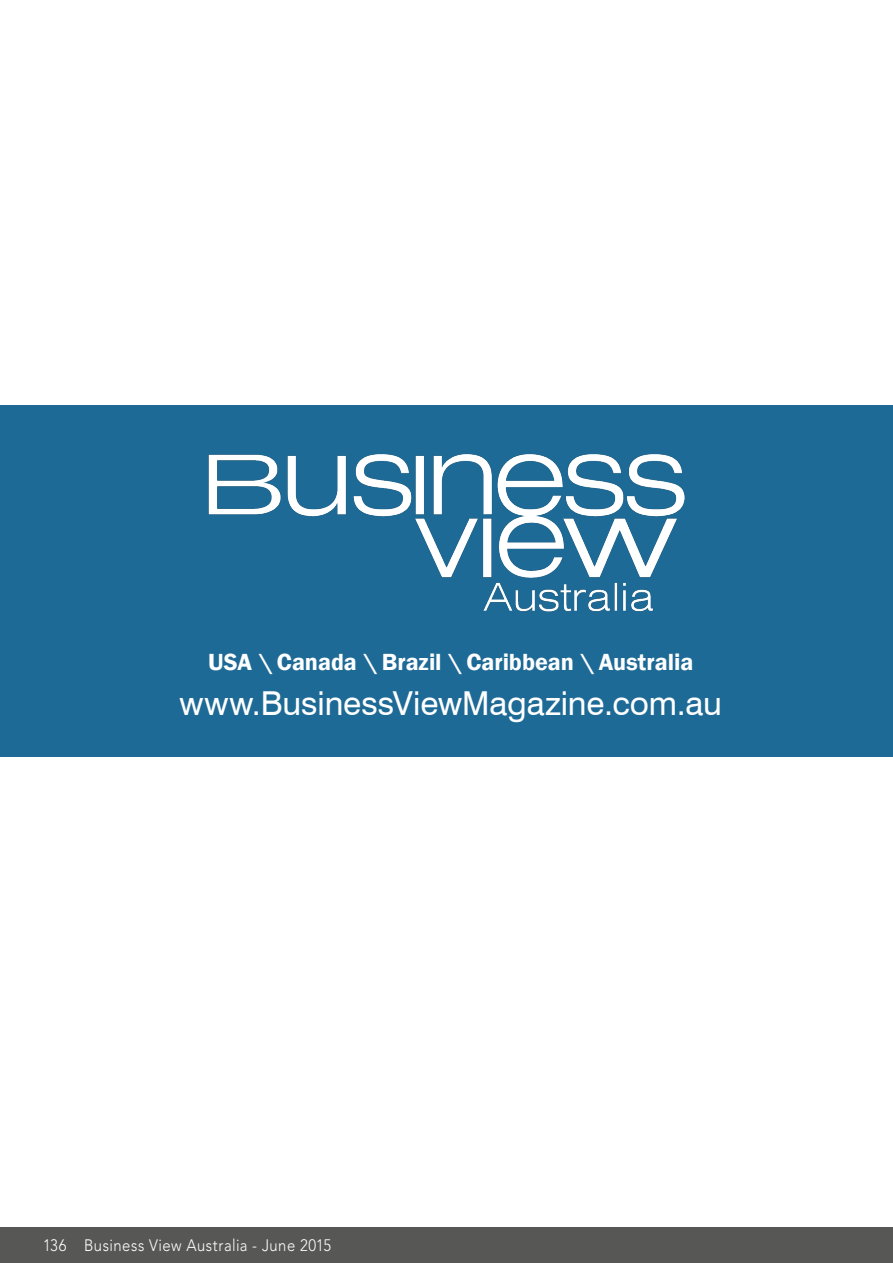
<style>
.page{position:relative;width:893px;height:1263px;background:#fff}
.page>*{position:absolute;margin:0;border:0;box-sizing:border-box;transform-origin:0 0}
.Body{font:33px "Swiss 721 BT";letter-spacing:-.005em;color:#fff}
.Body-2{font:600 24px "Franklin Gothic";color:#fff}
.t1{font:300 16.5px "Avenir LT Std";letter-spacing:.03em;color:#fff;scale:.9 1}
</style>
<div class="page">
<div style="left:0;top:1228px;width:893px;height:35px;background:#575756"></div>
<div style="left:0;top:405px;width:893px;height:351px;background:#1e6a96"></div>
<img style="left:208px;top:454px;width:477px;height:158px">
<p class="Body-2" style="left:208px;top:647px;width:487px">USA \ Canada \ Brazil \ Caribbean \ Australia</p>
<p class="Body" style="left:179px;top:683px;width:544px">www.BusinessViewMagazine.com.au</p>
<p class="t1" style="left:43px;top:1235px;width:322px">136 Business View Australia - June 2015</p>
</div>
